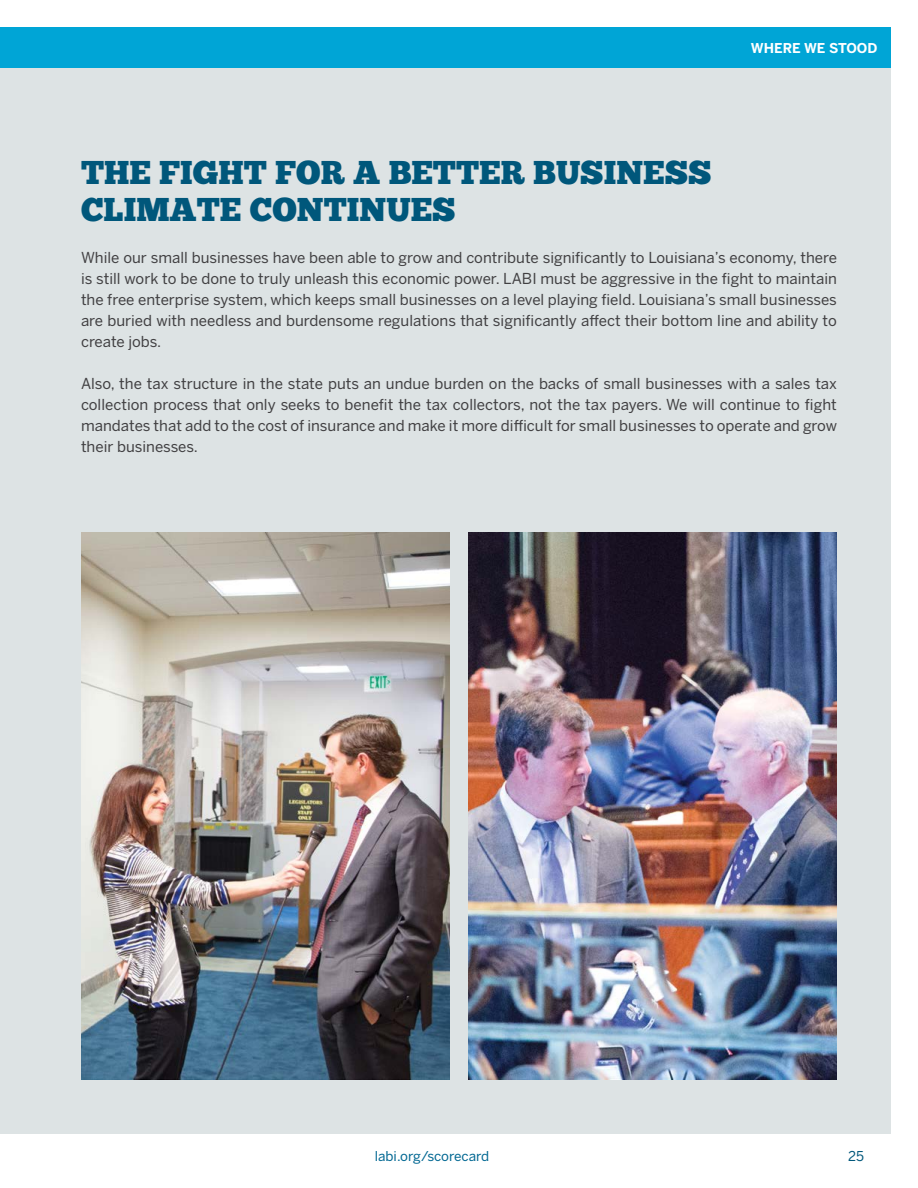
<style>
.page{position:relative;width:918px;height:1188px;background:#fff}
.page>*{position:absolute;margin:0;border:0;box-sizing:border-box;transform-origin:0 0}
.t1{font:33px/37.5px "Chunk Five";color:#00577b}
.t2{font:15px/21px "Benton Sans";color:#414042;text-align:justify}
.t3{font:13.5px "Benton Sans";color:#006792}
.t4{font:700 13.5px "Benton Sans";color:#fff}
.t5{font:13.5px "Benton Sans";color:#00577b}
</style>
<div class="page">
<div style="left:0;top:27px;width:891px;height:1107px;background:#dde3e4"></div>
<div style="left:0;top:27px;width:891px;height:41px;background:#00a5d6"></div>
<img style="left:81px;top:532px;width:369px;height:548px">
<img style="left:468px;top:532px;width:369px;height:548px">
<p class="t4" style="left:751px;top:40px;width:128px">WHERE WE STOOD</p>
<h1 class="t1" style="left:81px;top:155px;width:632px">THE FIGHT FOR A BETTER BUSINESS<br>CLIMATE CONTINUES</h1>
<p class="t2" style="left:81px;top:247px;width:758px">While our small businesses have been able to grow and contribute significantly to Louisiana’s economy, there is still work to be done to truly unleash this economic power. LABI must be aggressive in the fight to maintain the free enterprise system, which keeps small businesses on a level playing field. Louisiana’s small businesses are buried with needless and burdensome regulations that significantly affect their bottom line and ability to create jobs.</p>
<p class="t2" style="left:81px;top:373px;width:758px">Also, the tax structure in the state puts an undue burden on the backs of small businesses with a sales tax collection process that only seeks to benefit the tax collectors, not the tax payers. We will continue to fight mandates that add to the cost of insurance and make it more difficult for small businesses to operate and grow their businesses.</p>
<p class="t3" style="left:375px;top:1148px;width:116px">labi.org/scorecard</p>
<p class="t5" style="left:848px;top:1148px;width:17px">25</p>
</div>
